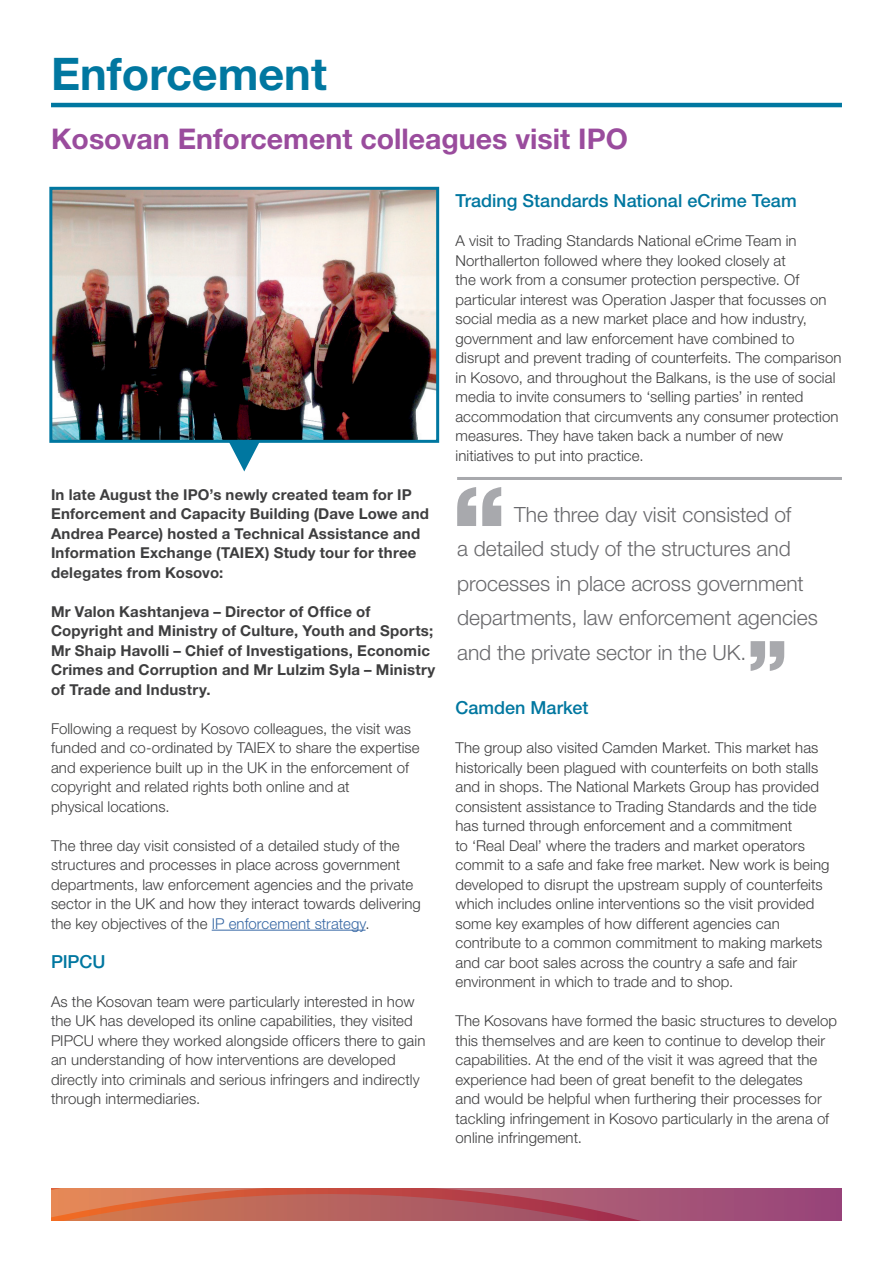
<style>
.page{position:relative;width:893px;height:1263px;background:#fff}
.page>*{position:absolute;margin:0;border:0;box-sizing:border-box;transform-origin:0 0}
.Heading_1{font:700 45px "Helvetica Neue LT Std";color:#0077a0}
.Heading_2{font:700 28.5px "Helvetica Neue LT Std";color:#9a4c9d}
.Pull_Quote{font:300 21px/34.5px "Helvetica Neue LT Std";color:#69696c}
.Heading_3{font:500 18px "Helvetica Neue LT Std";color:#0077a0}
.Body{font:300 15px/19.5px "Helvetica Neue LT Std";letter-spacing:.005em;color:#3e3e3f}
.Body-2{font:700 15px/19.5px "Helvetica Neue LT Std";letter-spacing:.015em;color:#3e3e3f}
.s1{color:#3667a4}
</style>
<div class="page">
<svg style="left:51px;top:1188px;width:791px;height:32px;background:#b65b60"></svg>
<hr style="left:212px;top:930px;width:153px;height:1px;background:#3667a4">
<hr style="left:51px;top:103px;width:791px;height:4px;background:#0077a0">
<svg style="left:229px;top:443px;width:30px;height:28px"></svg>
<img style="left:53px;top:191px;width:382px;height:248px">
<div style="left:49px;top:187px;width:390px;height:256px;border:3px solid #0077a0"></div>
<svg style="left:457px;top:487px;width:44px;height:39px"></svg>
<svg style="left:751px;top:641px;width:33px;height:30px"></svg>
<hr style="left:457px;top:477px;width:385px;height:3px;background:#a8a9ad">
<p class="Heading_1" style="left:51px;top:46px;width:277px">Enforcement</p>
<p class="Heading_2" style="left:51px;top:121px;width:578px">Kosovan Enforcement colleagues visit IPO</p>
<p class="Body-2" style="left:51px;top:484px;width:379px">In late August the IPO’s newly created team for IP Enforcement and Capacity Building (Dave Lowe and Andrea Pearce) hosted a Technical Assistance and Information Exchange (TAIEX) Study tour for three delegates from Kosovo:</p>
<p class="Body-2" style="left:51px;top:601px;width:386px">Mr Valon Kashtanjeva – Director of Office of Copyright and Ministry of Culture, Youth and Sports; Mr Shaip Havolli – Chief of Investigations, Economic Crimes and Corruption and Mr Lulzim Syla – Ministry of Trade and Industry.</p>
<p class="Body" style="left:51px;top:718px;width:370px">Following a request by Kosovo colleagues, the visit was funded and co-ordinated by TAIEX to share the expertise and experience built up in the UK in the enforcement of copyright and related rights both online and at<br>physical locations.</p>
<p class="Body" style="left:51px;top:835px;width:371px">The three day visit consisted of a detailed study of the structures and processes in place across government departments, law enforcement agencies and the private sector in the UK and how they interact towards delivering the key objectives of the <span class="s1">IP enforcement strategy</span>.</p>
<p class="Heading_3" style="left:51px;top:950px;width:56px">PIPCU</p>
<p class="Body" style="left:51px;top:991px;width:376px">As the Kosovan team were particularly interested in how the UK has developed its online capabilities, they visited PIPCU where they worked alongside officers there to gain an understanding of how interventions are developed directly into criminals and serious infringers and indirectly through intermediaries.</p>
<p class="Heading_3" style="left:455px;top:190px;width:343px">Trading Standards National eCrime Team</p>
<p class="Body" style="left:455px;top:231px;width:387px">A visit to Trading Standards National eCrime Team in Northallerton followed where they looked closely at<br>the work from a consumer protection perspective. Of particular interest was Operation Jasper that focusses on social media as a new market place and how industry, government and law enforcement have combined to disrupt and prevent trading of counterfeits. The comparison in Kosovo, and throughout the Balkans, is the use of social media to invite consumers to ‘selling parties’ in rented accommodation that circumvents any consumer protection measures. They have taken back a number of new initiatives to put into practice.</p>
<p class="Pull_Quote" style="left:457px;top:497px;width:362px;text-indent:57px">The three day visit consisted of<br>a detailed study of the structures and processes in place across government departments, law enforcement agencies and the private sector in the UK.</p>
<p class="Heading_3" style="left:455px;top:697px;width:134px">Camden Market</p>
<p class="Body" style="left:455px;top:738px;width:376px">The group also visited Camden Market. This market has historically been plagued with counterfeits on both stalls and in shops. The National Markets Group has provided consistent assistance to Trading Standards and the tide has turned through enforcement and a commitment<br>to ‘Real Deal’ where the traders and market operators commit to a safe and fake free market. New work is being developed to disrupt the upstream supply of counterfeits which includes online interventions so the visit provided some key examples of how different agencies can contribute to a common commitment to making markets and car boot sales across the country a safe and fair environment in which to trade and to shop.</p>
<p class="Body" style="left:455px;top:1011px;width:383px">The Kosovans have formed the basic structures to develop this themselves and are keen to continue to develop their capabilities. At the end of the visit it was agreed that the experience had been of great benefit to the delegates<br>and would be helpful when furthering their processes for tackling infringement in Kosovo particularly in the arena of online infringement.</p>
</div>
